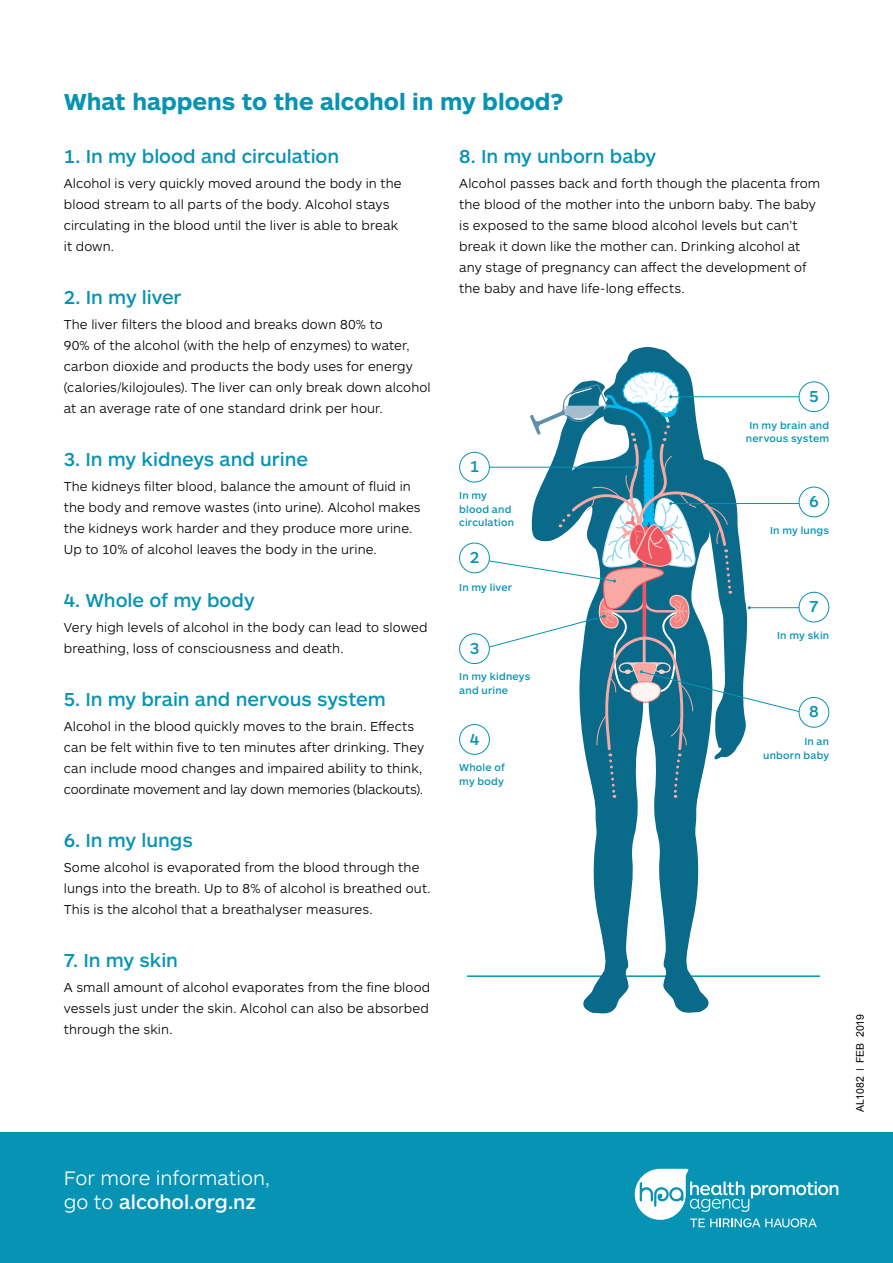
<style>
.page{position:relative;width:893px;height:1263px;background:#fff}
.page>*{position:absolute;margin:0;border:0;box-sizing:border-box;transform-origin:0 0}
.t1{font:700 24px "ARS Maquette Pro";color:#0793b3}
.t2{font:300 20.25px/24.3px "ARS Maquette Pro";color:#fff}
.t3{font:500 19.5px "ARS Maquette Pro";letter-spacing:-.005em;color:#0793b3}
.t4{font:500 16.5px "ARS Maquette Pro";color:#0793b3}
.t5{font:300 13.5px/21px "ARS Maquette Pro";letter-spacing:.01em;color:#000}
.t6{font:500 10.5px/13.5px "ARS Maquette Pro";letter-spacing:.02em;color:#0793b3}
.t7{font:10.5px "Arial";color:#000}
.s1{font-weight:500}
</style>
<div class="page">
<div style="left:0;top:1132px;width:893px;height:131px;background:#0793b3"></div>
<svg style="left:635px;top:1169px;width:203px;height:58px"></svg>
<hr style="left:467px;top:975px;width:353px;height:2px;background:#0793b3">
<svg style="left:531px;top:347px;width:217px;height:667px"></svg>
<div style="left:459px;top:724px;width:31px;height:31px;border:1px solid #0793b3;border-radius:50%"></div>
<div style="left:459px;top:452px;width:31px;height:30px;border:1px solid #0793b3;border-radius:50%"></div>
<div style="left:459px;top:543px;width:31px;height:30px;border:1px solid #0793b3;border-radius:50%"></div>
<div style="left:459px;top:633px;width:31px;height:31px;border:1px solid #0793b3;border-radius:50%"></div>
<div style="left:799px;top:381px;width:30px;height:31px;border:1px solid #0793b3;border-radius:50%"></div>
<div style="left:799px;top:487px;width:30px;height:30px;border:1px solid #0793b3;border-radius:50%"></div>
<div style="left:799px;top:592px;width:30px;height:30px;border:1px solid #0793b3;border-radius:50%"></div>
<svg style="left:475px;top:371px;width:328px;height:427px"></svg>
<div style="left:799px;top:697px;width:30px;height:30px;background:#fff;border-radius:50%"></div>
<div style="left:799px;top:697px;width:30px;height:31px;border:1px solid #0793b3;border-radius:50%"></div>
<h1 class="t1" style="left:64px;top:86px;width:502px">What happens to the alcohol in my blood?</h1>
<h3 class="t3" style="left:64px;top:144px;width:277px">1. In my blood and circulation</h3>
<p class="t5" style="left:64px;top:172px;width:339px">Alcohol is very quickly moved around the body in the blood stream to all parts of the body. Alcohol stays circulating in the blood until the liver is able to break it down.</p>
<h3 class="t3" style="left:64px;top:285px;width:119px">2. In my liver</h3>
<p class="t5" style="left:64px;top:313px;width:368px">The liver filters the blood and breaks down 80% to<br>90% of the alcohol (with the help of enzymes) to water, carbon dioxide and products the body uses for energy (calories/kilojoules). The liver can only break down alcohol at an average rate of one standard drink per hour.</p>
<h3 class="t3" style="left:64px;top:447px;width:246px">3. In my kidneys and urine</h3>
<p class="t5" style="left:64px;top:475px;width:358px">The kidneys filter blood, balance the amount of fluid in the body and remove wastes (into urine). Alcohol makes the kidneys work harder and they produce more urine.<br>Up to 10% of alcohol leaves the body in the urine.</p>
<h3 class="t3" style="left:64px;top:588px;width:192px">4. Whole of my body</h3>
<p class="t5" style="left:64px;top:616px;width:365px">Very high levels of alcohol in the body can lead to slowed breathing, loss of consciousness and death.</p>
<h3 class="t3" style="left:64px;top:687px;width:323px">5. In my brain and nervous system</h3>
<p class="t5" style="left:64px;top:715px;width:362px">Alcohol in the blood quickly moves to the brain. Effects can be felt within five to ten minutes after drinking. They can include mood changes and impaired ability to think, coordinate movement and lay down memories (blackouts).</p>
<h3 class="t3" style="left:64px;top:828px;width:130px">6. In my lungs</h3>
<p class="t5" style="left:64px;top:857px;width:368px">Some alcohol is evaporated from the blood through the lungs into the breath. Up to 8% of alcohol is breathed out.<br>This is the alcohol that a breathalyser measures.</p>
<h3 class="t3" style="left:64px;top:948px;width:116px">7. In my skin</h3>
<p class="t5" style="left:64px;top:977px;width:368px;text-align:justify">A small amount of alcohol evaporates from the fine blood vessels just under the skin. Alcohol can also be absorbed through the skin.</p>
<h3 class="t3" style="left:459px;top:144px;width:198px">8. In my unborn baby</h3>
<p class="t5" style="left:459px;top:172px;width:363px">Alcohol passes back and forth though the placenta from the blood of the mother into the unborn baby. The baby is exposed to the same blood alcohol levels but can’t break it down like the mother can. Drinking alcohol at any stage of pregnancy can affect the development of the baby and have life-long effects.</p>
<p class="t4" style="left:809px;top:385px;width:11px">5</p>
<p class="t6" style="left:746px;top:418px;width:85px;text-align:center">In my brain and nervous system</p>
<p class="t4" style="left:470px;top:456px;width:11px">1</p>
<p class="t6" style="left:459px;top:488px;width:56px">In my blood and circulation</p>
<p class="t4" style="left:809px;top:491px;width:11px">6</p>
<p class="t6" style="left:770px;top:523px;width:61px">In my lungs</p>
<p class="t4" style="left:470px;top:547px;width:11px">2</p>
<p class="t6" style="left:459px;top:580px;width:54px">In my liver</p>
<p class="t4" style="left:809px;top:596px;width:11px">7</p>
<p class="t6" style="left:777px;top:628px;width:54px">In my skin</p>
<p class="t4" style="left:470px;top:637px;width:11px">3</p>
<p class="t6" style="left:459px;top:669px;width:73px">In my kidneys and urine</p>
<p class="t4" style="left:809px;top:701px;width:11px">8</p>
<p class="t4" style="left:470px;top:728px;width:11px">4</p>
<p class="t6" style="left:763px;top:734px;width:67px;text-align:right">In an<br>unborn baby</p>
<p class="t6" style="left:459px;top:760px;width:47px">Whole of my body</p>
<h2 class="t2" style="left:64px;top:1164px;width:208px">For more information, go to <span class="s1">alcohol.org.nz</span></h2>
<p class="t7" style="left:853px;top:1063px;width:51px;rotate:-90deg">FEB 2019</p>
<p class="t7" style="left:853px;top:1112px;width:38px;rotate:-90deg">AL1082</p>
</div>
